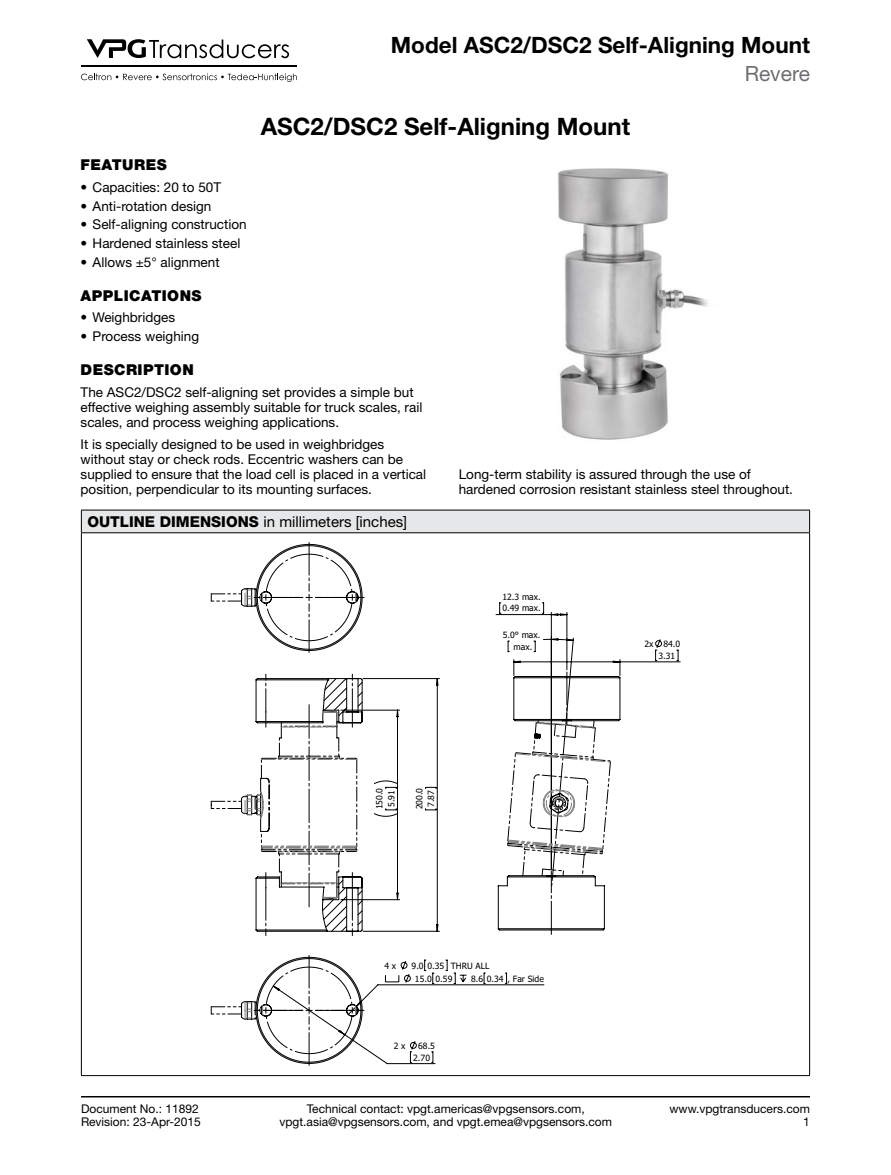
<style>
.page{position:relative;width:891px;height:1175px;background:#fff}
.page>*{position:absolute;margin:0;border:0;box-sizing:border-box;transform-origin:0 0}
.Datasheet_Title{font:700 24px "Helvetica Neue LT Std";color:#000}
.Part_Model_Number_Ri{font:700 22.5px "Helvetica Neue LT Std";color:#000}
.t1{font:21px "Helvetica Neue LT Std";color:#6d6e71}
.Table_Heading{font:15px "Helvetica Neue LT Std";color:#000}
.Body_Heading{font:900 15px "Helvetica Neue LT Std";letter-spacing:.03em;color:#000}
.Body_Text{font:13.5px/15px "Helvetica Neue LT Std";color:#000}
.Footer_Right{font:12px/13.5px "Helvetica Neue LT Std";color:#000;text-align:center}
.Rev-Date-Left{font:12px "Helvetica Neue LT Std";color:#000}
.Document_Number_Left{font:12px "Helvetica Neue LT Std";color:#000}
.t2{font:8.7px/11.7px "Tahoma";color:#000}
.s1{font-weight:800}
</style>
<div class="page">
<hr style="left:81px;top:1096px;width:729px;height:1px;background:#000">
<svg style="left:87px;top:39px;width:202px;height:19px"></svg>
<svg style="left:81px;top:73px;width:216px;height:9px"></svg>
<hr style="left:81px;top:65px;width:216px;height:1px;background:#000">
<div style="left:81px;top:510px;width:729px;height:23px;background:#e6e7e8"></div>
<hr style="left:809px;top:533px;width:1px;height:542px;background:#000">
<svg style="left:809px;top:510px;width:1px;height:22px"></svg>
<hr style="left:81px;top:533px;width:1px;height:542px;background:#000">
<hr style="left:81px;top:1075px;width:729px;height:1px;background:#000">
<hr style="left:81px;top:509px;width:729px;height:1px;background:#000">
<svg style="left:81px;top:510px;width:1px;height:22px"></svg>
<hr style="left:81px;top:532px;width:729px;height:1px;background:#000">
<svg style="left:308px;top:602px;width:372px;height:462px"></svg>
<svg style="left:211px;top:674px;width:152px;height:261px"></svg>
<svg style="left:498px;top:672px;width:123px;height:262px"></svg>
<svg style="left:211px;top:542px;width:153px;height:110px"></svg>
<svg style="left:211px;top:955px;width:153px;height:110px"></svg>
<img style="left:558px;top:168px;width:150px;height:272px">
<p class="Part_Model_Number_Ri" style="left:391px;top:31px;width:421px">Model ASC2/DSC2 Self-Aligning Mount</p>
<p class="Datasheet_Title" style="left:261px;top:112px;width:371px">ASC2/DSC2 Self-Aligning Mount</p>
<h3 class="t1" style="left:745px;top:61px;width:67px">Revere</h3>
<p class="Body_Heading" style="left:81px;top:156px;width:88px">FEATURES</p>
<p class="Body_Text" style="left:81px;top:179px;width:142px">• Capacities: 20 to 50T</p>
<p class="Body_Text" style="left:81px;top:198px;width:132px">• Anti-rotation design</p>
<p class="Body_Text" style="left:81px;top:217px;width:168px">• Self-aligning construction</p>
<p class="Body_Text" style="left:81px;top:236px;width:161px">• Hardened stainless steel</p>
<p class="Body_Text" style="left:81px;top:254px;width:141px">• Allows ±5° alignment</p>
<p class="Body_Heading" style="left:81px;top:286px;width:122px">APPLICATIONS</p>
<p class="Body_Text" style="left:81px;top:310px;width:96px">• Weighbridges</p>
<p class="Body_Text" style="left:81px;top:329px;width:120px">• Process weighing</p>
<p class="Body_Heading" style="left:81px;top:360px;width:115px">DESCRIPTION</p>
<p class="Body_Text" style="left:81px;top:384px;width:343px">The ASC2/DSC2 self-aligning set provides a simple but effective weighing assembly suitable for truck scales, rail scales, and process weighing applications.</p>
<p class="Body_Text" style="left:81px;top:437px;width:347px">It is specially designed to be used in weighbridges without stay or check rods. Eccentric washers can be supplied to ensure that the load cell is placed in a vertical position, perpendicular to its mounting surfaces.</p>
<p class="Table_Heading" style="left:87px;top:512px;width:321px"><span class="s1">OUTLINE DIMENSIONS</span> in millimeters [inches]</p>
<p class="Body_Text" style="left:459px;top:467px;width:336px">Long-term stability is assured through the use of hardened corrosion resistant stainless steel throughout.</p>
<p class="t2" style="left:503px;top:590px;width:40px">12.3 max.<br>0.49 max.</p>
<p class="t2" style="left:503px;top:628px;width:39px;text-align:center">5.0° max. max.</p>
<p class="t2" style="left:658px;top:637px;width:23px;text-indent:-14px">2x 84.0<br>3.31</p>
<p class="t2" style="left:373px;top:809px;width:23px;rotate:-90deg">150.0<br>5.91</p>
<p class="t2" style="left:413px;top:809px;width:23px;rotate:-90deg">200.0<br>7.87</p>
<p class="t2" style="left:385px;top:959px;width:13px">4 x</p>
<p class="t2" style="left:415px;top:958px;width:76px;line-height:13px;text-indent:-3px">9.0 0.35 THRU ALL<br>15.0 0.59</p>
<p class="t2" style="left:471px;top:972px;width:74px">8.6 0.34 , Far Side</p>
<p class="Document_Number_Left" style="left:81px;top:1101px;width:119px">Document No.: 11892</p>
<p class="Rev-Date-Left" style="left:81px;top:1114px;width:121px">Revision: 23-Apr-2015</p>
<p class="t2" style="left:394px;top:1039px;width:13px">2 x</p>
<p class="t2" style="left:413px;top:1039px;width:23px;text-align:center">68.5<br>2.70</p>
<p class="Footer_Right" style="left:279px;top:1101px;width:334px">Technical contact: vpgt.americas@vpgsensors.com, vpgt.asia@vpgsensors.com, and vpgt.emea@vpgsensors.com</p>
<p class="Footer_Right" style="left:670px;top:1101px;width:142px">www.vpgtransducers.com</p>
<p class="Footer_Right" style="left:803px;top:1115px;width:8px">1</p>
</div>
